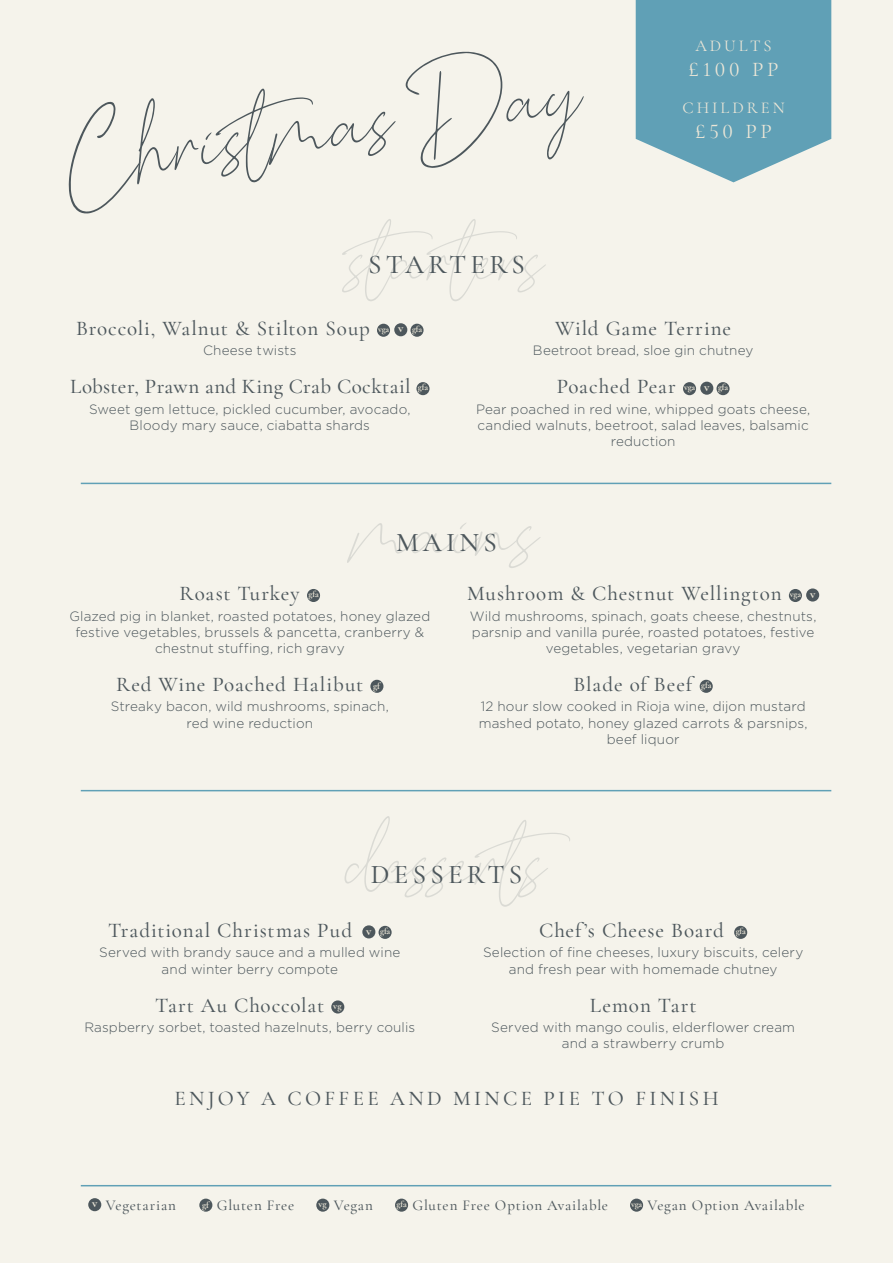
<style>
.page{position:relative;width:893px;height:1263px;background:#f5f3eb}
.page>*{position:absolute;margin:0;border:0;box-sizing:border-box;transform-origin:0 0}
.t1{font:150px "Baldive";color:#4d575c}
.t2{font:142.5px "Baldive";color:#4d575c}
.t3{font:135px "Baldive";color:#4d575c}
.t4{font:500 27px "Cormorant Garamond";letter-spacing:.16em;color:#4d575c}
.Body{font:500 21px "Cormorant Garamond";letter-spacing:.045em;color:#4d575c}
.Body-2{font:500 21px "Cormorant Garamond";letter-spacing:.02em;color:#4d575c}
.Body-3{font:500 21px "Cormorant Garamond";letter-spacing:.16em;color:#4d575c}
.t5{font:21px "Cormorant Garamond";letter-spacing:.18em;color:#ebe6d7}
.t6{font:16.5px "Cormorant Garamond";letter-spacing:.18em;color:#ebe6d7}
.t7{font:500 15px "Cormorant Garamond";letter-spacing:.05em;color:#4d575c}
.Body-4{font:300 13.5px/16.2px "Gotham";letter-spacing:.01em;color:#4d575c;text-align:center}
.Dish_Name{font:700 12px "Cormorant Garamond";color:#ebe6d7}
.Dish_Name-2{font:700 9.3px "Cormorant Garamond";letter-spacing:-.01em;color:#ebe6d7}
.Dish_Name-3{font:700 8.85px "Cormorant Garamond";letter-spacing:-.01em;color:#ebe6d7}
.Dish_Name-4{font:700 8.7px "Cormorant Garamond";letter-spacing:-.015em;color:#ebe6d7}
</style>
<div class="page">
<svg style="left:636px;top:0;width:195px;height:182px"></svg>
<div style="left:88px;top:1198px;width:13px;height:13px;background:#4d575c;border-radius:50%"></div>
<div style="left:199px;top:1198px;width:13px;height:14px;background:#4d575c;border-radius:50%"></div>
<div style="left:316px;top:1198px;width:13px;height:14px;background:#4d575c;border-radius:50%"></div>
<div style="left:395px;top:1198px;width:13px;height:14px;background:#4d575c;border-radius:50%"></div>
<div style="left:630px;top:1198px;width:13px;height:14px;background:#4d575c;border-radius:50%"></div>
<div style="left:377px;top:324px;width:13px;height:13px;background:#4d575c;border-radius:50%"></div>
<div style="left:394px;top:323px;width:13px;height:13px;background:#4d575c;border-radius:50%"></div>
<div style="left:410px;top:324px;width:14px;height:13px;background:#4d575c;border-radius:50%"></div>
<div style="left:416px;top:382px;width:13px;height:13px;background:#4d575c;border-radius:50%"></div>
<div style="left:683px;top:382px;width:13px;height:13px;background:#4d575c;border-radius:50%"></div>
<div style="left:700px;top:382px;width:13px;height:13px;background:#4d575c;border-radius:50%"></div>
<div style="left:716px;top:382px;width:14px;height:13px;background:#4d575c;border-radius:50%"></div>
<hr style="left:81px;top:483px;width:750px;height:1px;background:#60a0b6">
<div style="left:307px;top:589px;width:13px;height:13px;background:#4d575c;border-radius:50%"></div>
<div style="left:370px;top:680px;width:13px;height:13px;background:#4d575c;border-radius:50%"></div>
<div style="left:789px;top:589px;width:13px;height:13px;background:#4d575c;border-radius:50%"></div>
<div style="left:806px;top:588px;width:13px;height:13px;background:#4d575c;border-radius:50%"></div>
<div style="left:700px;top:680px;width:13px;height:13px;background:#4d575c;border-radius:50%"></div>
<hr style="left:81px;top:790px;width:750px;height:1px;background:#60a0b6">
<div style="left:362px;top:925px;width:13px;height:13px;background:#4d575c;border-radius:50%"></div>
<div style="left:379px;top:926px;width:13px;height:13px;background:#4d575c;border-radius:50%"></div>
<div style="left:331px;top:1000px;width:13px;height:13px;background:#4d575c;border-radius:50%"></div>
<div style="left:734px;top:926px;width:13px;height:13px;background:#4d575c;border-radius:50%"></div>
<hr style="left:81px;top:1185px;width:750px;height:1px;background:#60a0b6">
<p class="t1" style="left:56px;top:96px;width:523px;rotate:-8deg">Christmas Day</p>
<h3 class="t3" style="left:349px;top:200px;width:196px">starters</h3>
<p class="t4" style="left:368px;top:248px;width:158px">STARTERS</p>
<p class="t6" style="left:695px;top:36px;width:78px">ADULTS</p>
<p class="t5" style="left:688px;top:57px;width:92px">£100 PP</p>
<p class="t6" style="left:682px;top:98px;width:104px">CHILDREN</p>
<p class="t5" style="left:695px;top:119px;width:79px">£50 PP</p>
<p class="Body" style="left:76px;top:315px;width:295px">Broccoli, Walnut &amp; Stilton Soup</p>
<p class="Dish_Name-4" style="left:378px;top:324px;width:13px">vga</p>
<p class="Dish_Name" style="left:398px;top:321px;width:7px">v</p>
<p class="Dish_Name-3" style="left:412px;top:324px;width:12px">gfa</p>
<p class="Body-4" style="left:203px;top:342px;width:95px">Cheese twists</p>
<p class="Body-2" style="left:70px;top:374px;width:342px">Lobster, Prawn and King Crab Cocktail</p>
<p class="Dish_Name-3" style="left:418px;top:382px;width:12px">gfa</p>
<p class="Body-4" style="left:89px;top:400px;width:323px">Sweet gem lettuce, pickled cucumber, avocado,<br>Bloody mary sauce, ciabatta shards</p>
<p class="Body" style="left:555px;top:315px;width:177px">Wild Game Terrine</p>
<p class="Body-4" style="left:533px;top:342px;width:222px">Beetroot bread, sloe gin chutney</p>
<p class="Body" style="left:557px;top:374px;width:121px">Poached Pear</p>
<p class="Dish_Name-4" style="left:684px;top:382px;width:13px">vga</p>
<p class="Dish_Name" style="left:704px;top:380px;width:7px">v</p>
<p class="Dish_Name-3" style="left:718px;top:382px;width:12px">gfa</p>
<p class="Body-4" style="left:476px;top:400px;width:336px">Pear poached in red wine, whipped goats cheese, candied walnuts, beetroot, salad leaves, balsamic reduction</p>
<h1 class="t1" style="left:355px;top:465px;width:185px">mains</h1>
<p class="t4" style="left:396px;top:526px;width:102px">MAINS</p>
<p class="Body" style="left:180px;top:580px;width:122px">Roast Turkey</p>
<p class="Dish_Name-3" style="left:309px;top:589px;width:12px">gfa</p>
<p class="Body-4" style="left:69px;top:607px;width:362px">Glazed pig in blanket, roasted potatoes, honey glazed festive vegetables, brussels &amp; pancetta, cranberry &amp; chestnut stuffing, rich gravy</p>
<p class="Body" style="left:116px;top:671px;width:249px">Red Wine Poached Halibut</p>
<p class="Dish_Name-2" style="left:373px;top:680px;width:8px">gf</p>
<p class="Body-4" style="left:111px;top:698px;width:279px">Streaky bacon, wild mushrooms, spinach, red wine reduction</p>
<p class="Body" style="left:467px;top:580px;width:316px">Mushroom &amp; Chestnut Wellington</p>
<p class="Dish_Name-4" style="left:790px;top:589px;width:13px">vga</p>
<p class="Dish_Name" style="left:810px;top:586px;width:7px">v</p>
<p class="Body-4" style="left:470px;top:607px;width:348px">Wild mushrooms, spinach, goats cheese, chestnuts, parsnip and vanilla purée, roasted potatoes, festive vegetables, vegetarian gravy</p>
<p class="Body" style="left:574px;top:671px;width:120px">Blade of Beef</p>
<p class="Dish_Name-3" style="left:701px;top:680px;width:12px">gfa</p>
<p class="Body-4" style="left:479px;top:698px;width:330px">12 hour slow cooked in Rioja wine, dijon mustard mashed potato, honey glazed carrots &amp; parsnips, beef liquor</p>
<h2 class="t2" style="left:347px;top:800px;width:200px">desserts</h2>
<p class="t4" style="left:371px;top:858px;width:153px">DESSERTS</p>
<p class="Body" style="left:108px;top:917px;width:246px">Traditional Christmas Pud</p>
<p class="Dish_Name" style="left:366px;top:923px;width:7px">v</p>
<p class="Dish_Name-3" style="left:380px;top:926px;width:12px">gfa</p>
<p class="Body-4" style="left:99px;top:944px;width:303px">Served with brandy sauce and a mulled wine and winter berry compote</p>
<p class="Body" style="left:155px;top:992px;width:170px">Tart Au Choccolat</p>
<p class="Dish_Name-2" style="left:333px;top:1000px;width:10px">vg</p>
<p class="Body-4" style="left:85px;top:1019px;width:332px">Raspberry sorbet, toasted hazelnuts, berry coulis</p>
<p class="Body" style="left:539px;top:917px;width:186px">Chef’s Cheese Board</p>
<p class="Dish_Name-3" style="left:736px;top:926px;width:12px">gfa</p>
<p class="Body-4" style="left:483px;top:944px;width:322px">Selection of fine cheeses, luxury biscuits, celery and fresh pear with homemade chutney</p>
<p class="Body" style="left:590px;top:992px;width:108px">Lemon Tart</p>
<p class="Body-4" style="left:491px;top:1019px;width:305px">Served with mango coulis, elderflower cream and a strawberry crumb</p>
<p class="Body-3" style="left:174px;top:1086px;width:546px">ENJOY A COFFEE AND MINCE PIE TO FINISH</p>
<p class="Dish_Name" style="left:92px;top:1196px;width:7px">v</p>
<p class="t7" style="left:106px;top:1196px;width:72px">Vegetarian</p>
<p class="Dish_Name-2" style="left:202px;top:1199px;width:8px">gf</p>
<p class="t7" style="left:217px;top:1196px;width:79px">Gluten Free</p>
<p class="Dish_Name-2" style="left:318px;top:1198px;width:10px">vg</p>
<p class="t7" style="left:334px;top:1196px;width:41px">Vegan</p>
<p class="Dish_Name-3" style="left:397px;top:1198px;width:12px">gfa</p>
<p class="t7" style="left:413px;top:1196px;width:197px">Gluten Free Option Available</p>
<p class="Dish_Name-4" style="left:631px;top:1198px;width:13px">vga</p>
<p class="t7" style="left:648px;top:1196px;width:159px">Vegan Option Available</p>
</div>
